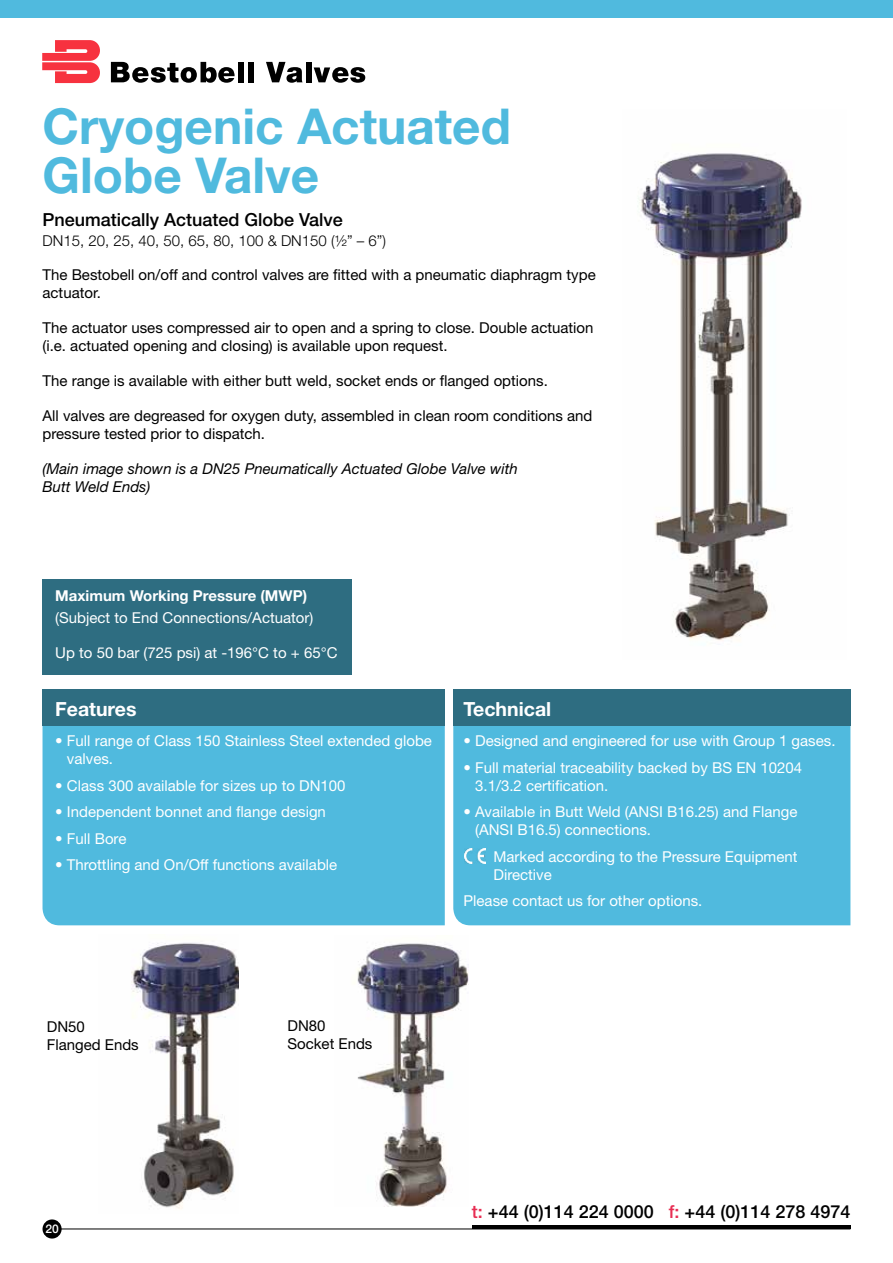
<style>
.page{position:relative;width:893px;height:1263px;background:#fff}
.page>*{position:absolute;margin:0;border:0;box-sizing:border-box;transform-origin:0 0}
.t1{font:700 49.5px/49.5px "Helvetica Neue LT Std";color:#50bade}
.t2{font:700 19.5px "Helvetica Neue LT Std";color:#fff}
.t3{font:500 18px "Helvetica Neue LT Std";color:#000}
.t4{font:15px/18px "Helvetica Neue LT Std";color:#fff}
.t5{font:15px/18px "Helvetica Neue LT Std";color:#000}
.t6{font:italic 15px/18px "Helvetica Neue LT Std";color:#000}
.t7{font:300 15px "Helvetica Neue LT Std";color:#000}
.t8{font:700 15px "Helvetica Neue LT Std";color:#fff}
.t9{font:500 12px "Helvetica Neue LT Std";color:#fff}
.s1{color:#e72d52}
</style>
<div class="page">
<div style="left:43px;top:1219px;width:19px;height:19px;background:#000;border-radius:50%"></div>
<hr style="left:51px;top:1228px;width:799px;height:1px;background:#000">
<hr style="left:472px;top:1225px;width:378px;height:4px;background:#000">
<div style="left:0;top:0;width:893px;height:17px;background:#50bade"></div>
<div style="left:453px;top:726px;width:397px;height:199px;background:#50bade"></div>
<div style="left:453px;top:689px;width:397px;height:37px;background:#2e6d81"></div>
<svg style="left:42px;top:40px;width:58px;height:43px"></svg>
<svg style="left:111px;top:62px;width:124px;height:21px"></svg>
<div style="left:238px;top:62px;width:6px;height:20px;background:#000"></div>
<div style="left:248px;top:62px;width:5px;height:20px;background:#000"></div>
<svg style="left:266px;top:62px;width:37px;height:21px"></svg>
<div style="left:306px;top:62px;width:5px;height:20px;background:#000"></div>
<svg style="left:314px;top:67px;width:51px;height:16px"></svg>
<img style="left:638px;top:153px;width:164px;height:487px">
<div style="left:43px;top:726px;width:402px;height:199px;background:#50bade"></div>
<div style="left:43px;top:689px;width:402px;height:37px;background:#2e6d81"></div>
<img style="left:464px;top:848px;width:21px;height:15px">
<img style="left:131px;top:943px;width:107px;height:266px">
<img style="left:357px;top:943px;width:111px;height:264px">
<div style="left:43px;top:579px;width:309px;height:95px;background:#2e6d81"></div>
<h1 class="t1" style="left:43px;top:100px;width:470px">Cryogenic Actuated<br>Globe Valve</h1>
<p class="t3" style="left:43px;top:209px;width:302px">Pneumatically Actuated Globe Valve</p>
<p class="t7" style="left:43px;top:232px;width:345px">DN15, 20, 25, 40, 50, 65, 80, 100 &amp; DN150 (½” – 6”)</p>
<p class="t5" style="left:43px;top:265px;width:555px">The Bestobell on/off and control valves are fitted with a pneumatic diaphragm type actuator.</p>
<p class="t5" style="left:43px;top:318px;width:552px">The actuator uses compressed air to open and a spring to close. Double actuation (i.e. actuated opening and closing) is available upon request.</p>
<p class="t5" style="left:43px;top:371px;width:507px">The range is available with either butt weld, socket ends or flanged options.</p>
<p class="t5" style="left:43px;top:406px;width:551px">All valves are degreased for oxygen duty, assembled in clean room conditions and pressure tested prior to dispatch.</p>
<p class="t6" style="left:43px;top:459px;width:477px">(Main image shown is a DN25 Pneumatically Actuated Globe Valve with<br>Butt Weld Ends)</p>
<p class="t8" style="left:55px;top:586px;width:253px">Maximum Working Pressure (MWP)</p>
<p class="t4" style="left:55px;top:608px;width:260px">(Subject to End Connections/Actuator)</p>
<p class="t4" style="left:55px;top:643px;width:284px">Up to 50 bar (725 psi) at -196°C to + 65°C</p>
<h2 class="t2" style="left:55px;top:696px;width:83px">Features</h2>
<p class="t4" style="left:67px;top:732px;width:367px;text-indent:-12px">• Full range of Class 150 Stainless Steel extended globe valves.</p>
<p class="t4" style="left:55px;top:776px;width:292px">• Class 300 available for sizes up to DN100</p>
<p class="t4" style="left:55px;top:803px;width:272px">• Independent bonnet and flange design</p>
<p class="t4" style="left:55px;top:829px;width:73px">• Full Bore</p>
<p class="t4" style="left:55px;top:856px;width:284px">• Throttling and On/Off functions available</p>
<h2 class="t2" style="left:463px;top:696px;width:89px">Technical</h2>
<p class="t4" style="left:463px;top:732px;width:374px">• Designed and engineered for use with Group 1 gases.</p>
<p class="t4" style="left:475px;top:758px;width:329px;text-indent:-12px">• Full material traceability backed by BS EN 10204<br>3.1/3.2 certification.</p>
<p class="t4" style="left:475px;top:803px;width:324px;text-indent:-12px">• Available in Butt Weld (ANSI B16.25) and Flange (ANSI B16.5) connections.</p>
<p class="t4" style="left:493px;top:847px;width:305px">Marked according to the Pressure Equipment<br>Directive</p>
<p class="t4" style="left:463px;top:892px;width:240px">Please contact us for other options.</p>
<p class="t5" style="left:47px;top:1017px;width:93px">DN50<br>Flanged Ends</p>
<p class="t5" style="left:287px;top:1017px;width:87px">DN80<br>Socket Ends</p>
<p class="t9" style="left:46px;top:1221px;width:15px">20</p>
<p class="t3" style="left:472px;top:1201px;width:380px"><span class="s1">t:</span> +44 (0)114 224 0000 <span class="s1">f:</span> +44 (0)114 278 4974</p>
</div>
